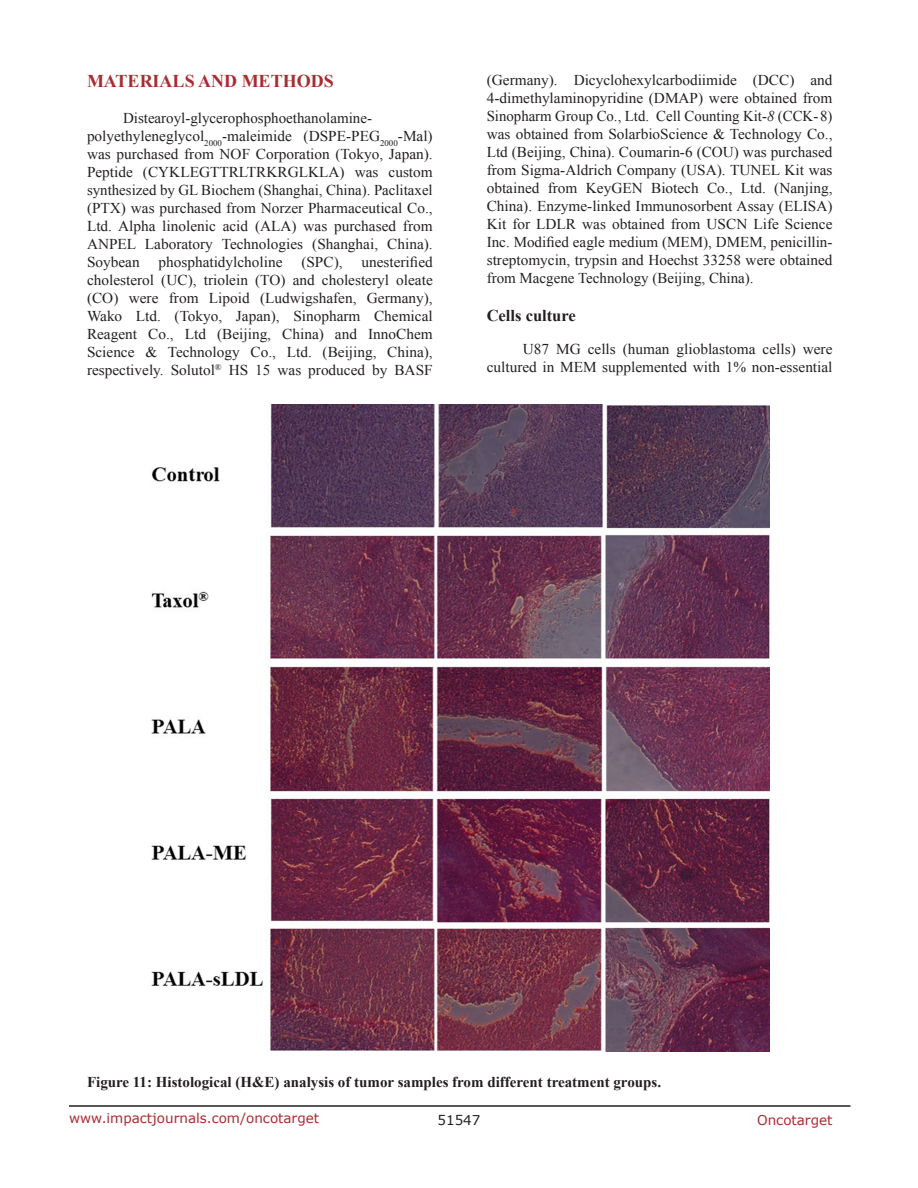
<style>
.page{position:relative;width:918px;height:1188px;background:#fff}
.page>*{position:absolute;margin:0;border:0;box-sizing:border-box;transform-origin:0 0}
.t1{font:700 18px "Times New Roman";color:#ac2b31}
.t2{font:700 16.5px "Times New Roman";color:#231f20}
.t3{font:15px/18px "Times New Roman";color:#231f20;text-align:justify}
.t4{font:700 15px "Times New Roman";color:#231f20}
.t5{font:13.5px "Verdana";color:#ac2b31}
.t6{font:13.5px "Verdana";color:#231f20}
.s1{font-style:italic}
</style>
<div class="page">
<hr style="left:69px;top:1105px;width:781px;height:2px;background:#231f20">
<img style="left:151px;top:404px;width:618px;height:648px">
<p class="t1" style="left:87px;top:69px;width:248px">MATERIALS AND METHODS</p>
<p class="t3" style="left:87px;top:109px;width:347px;text-align:left;text-indent:36px">Distearoyl-glycerophosphoethanolamine&shy;polyethyleneglycol<sub>2000</sub>-maleimide (DSPE-PEG<sub>2000</sub>-Mal) was purchased from NOF Corporation (Tokyo, Japan).<br>Peptide (CYKLEGTTRLTRKRGLKLA) was custom synthesized by GL Biochem (Shanghai, China). Paclitaxel (PTX) was purchased from Norzer Pharmaceutical Co., Ltd. Alpha linolenic acid (ALA) was purchased from ANPEL Laboratory Technologies (Shanghai, China).<br>Soybean</p>
<p class="t3" style="left:87px;top:253px;width:347px;text-indent:274px">unesterified cholesterol (UC), triolein (TO) and cholesteryl oleate (CO) were from Lipoid (Ludwigshafen, Germany), Wako Ltd. (Tokyo, Japan), Sinopharm Chemical Reagent Co., Ltd (Beijing, China) and InnoChem Science &amp; Technology Co., Ltd. (Beijing, China), respectively. Solutol<sup>®</sup> HS 15 was produced by BASF</p>
<p class="t3" style="left:158px;top:253px;width:126px">phosphatidylcholine</p>
<p class="t3" style="left:301px;top:253px;width:43px">(SPC),</p>
<p class="t3" style="left:487px;top:71px;width:347px">(Germany). Dicyclohexylcarbodiimide (DCC) and 4-dimethylaminopyridine (DMAP) were obtained from Sinopharm Group Co., Ltd. Cell Counting Kit<span class="s1">-8</span> (CCK-8) was obtained from SolarbioScience &amp; Technology Co., Ltd (Beijing, China). Coumarin-6 (COU) was purchased from Sigma-Aldrich Company (USA). TUNEL Kit was obtained from KeyGEN Biotech Co., Ltd. (Nanjing, China). Enzyme-linked Immunosorbent Assay (ELISA)<br>Kit for LDLR was obtained from USCN Life Science Inc. Modified eagle medium (MEM), DMEM, penicillin&shy;streptomycin, trypsin and Hoechst 33258 were obtained from Macgene Technology (Beijing, China).</p>
<p class="t2" style="left:487px;top:304px;width:91px">Cells culture</p>
<p class="t3" style="left:487px;top:340px;width:347px;text-align:right">U87 MG cells (human glioblastoma cells) were cultured in MEM supplemented with 1% non-essential</p>
<p class="t4" style="left:87px;top:1072px;width:576px">Figure 11: Histological (H&amp;E) analysis of tumor samples from different treatment groups.</p>
<p class="t5" style="left:69px;top:1109px;width:252px">www.impactjournals.com/oncotarget</p>
<p class="t6" style="left:438px;top:1111px;width:44px">51547</p>
<p class="t5" style="left:757px;top:1111px;width:77px">Oncotarget</p>
</div>
